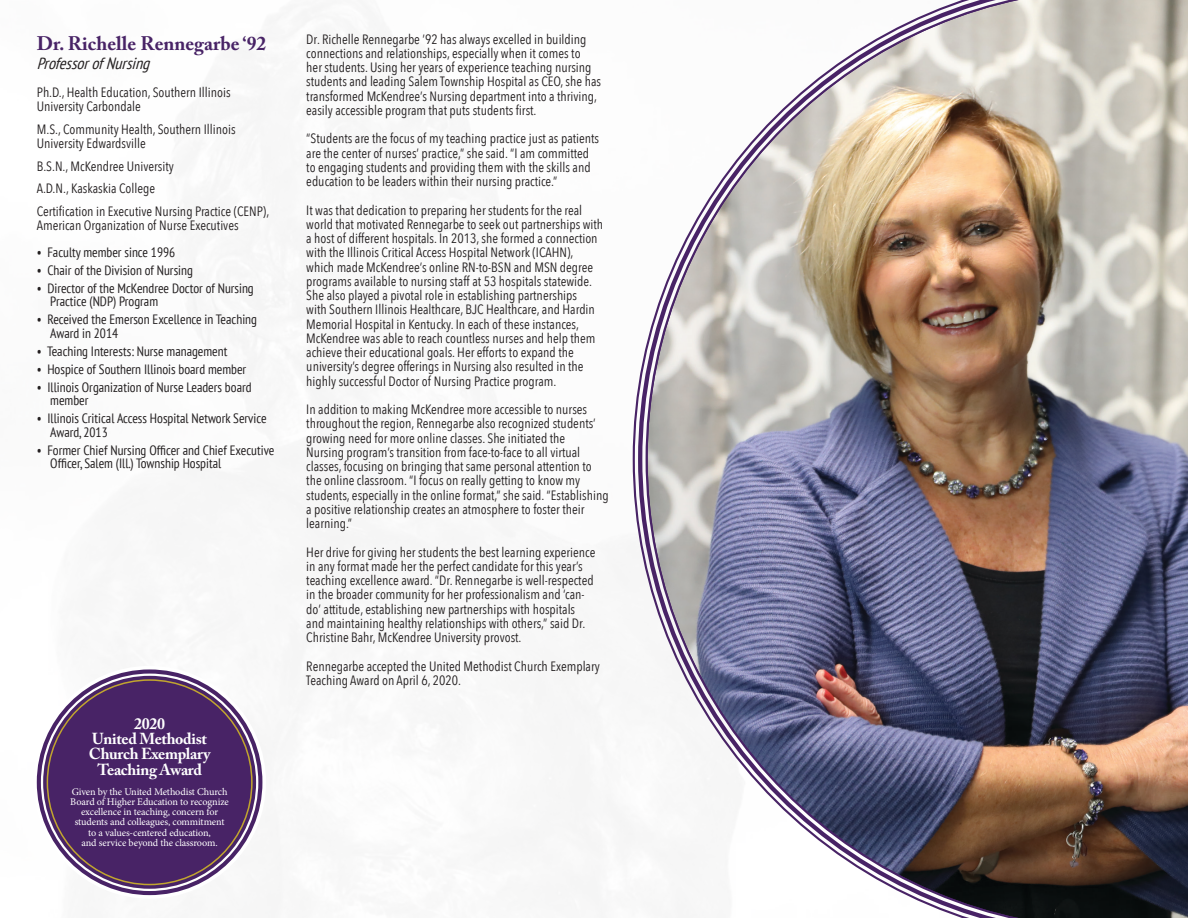
<style>
.page{position:relative;width:1188px;height:918px;background:#fff}
.page>*{position:absolute;margin:0;border:0;box-sizing:border-box;transform-origin:0 0}
.t1{font:700 19.5px "Adobe Caslon Pro";color:#482366}
.t2{font:italic condensed 16.2px "PT Sans";color:#231f20}
.t3{font:700 15.9px/15.3px "Adobe Caslon Pro";letter-spacing:-.02em;color:#fff;text-align:center}
.t4{font:13.5px/14.2px "Avenir Next Condensed";color:#231f20}
.t5{font:condensed 13.5px/13.5px "PT Sans";color:#231f20}
.t6{font:10.2px/10.2px "Minion Pro";letter-spacing:-.01em;color:#fff;text-align:center}
</style>
<div class="page">
<svg style="left:33px;top:666px;width:233px;height:233px"></svg>
<div style="left:43px;top:676px;width:213px;height:213px;background:#482366;border-radius:50%"></div>
<img style="left:644px;top:0;width:544px;height:918px">
<p class="t1" style="left:37px;top:32px;width:231px">Dr. Richelle Rennegarbe ‘92</p>
<p class="t2" style="left:37px;top:53px;width:119px">ProfessorofNursing</p>
<p class="t4" style="left:37px;top:85px;width:195px">Ph.D., Health Education, Southern Illinois<br>University Carbondale</p>
<p class="t4" style="left:37px;top:121px;width:200px">M.S., Community Health, Southern Illinois<br>University Edwardsville</p>
<p class="t4" style="left:37px;top:158px;width:139px">B.S.N., McKendree University</p>
<p class="t4" style="left:37px;top:181px;width:120px">A.D.N., Kaskaskia College</p>
<p class="t4" style="left:37px;top:203px;width:234px">Certification in Executive Nursing Practice (CENP),<br>American Organization of Nurse Executives</p>
<p class="t5" style="left:37px;top:245px;width:140px">• Faculty member since 1996</p>
<p class="t5" style="left:37px;top:263px;width:158px">• Chair of the Division of Nursing</p>
<p class="t5" style="left:50px;top:281px;width:205px;text-indent:-14px">• Director of the McKendree Doctor of Nursing<br>Practice (NDP) Program</p>
<p class="t5" style="left:50px;top:313px;width:208px;text-indent:-14px">• Received the Emerson Excellence in Teaching<br>Award in 2014</p>
<p class="t5" style="left:37px;top:344px;width:192px">• Teaching Interests: Nurse management</p>
<p class="t5" style="left:37px;top:362px;width:211px">• Hospice of Southern Illinois board member</p>
<p class="t5" style="left:50px;top:380px;width:203px;text-indent:-14px">• Illinois Organization of Nurse Leaders board member</p>
<p class="t5" style="left:50px;top:412px;width:218px;text-indent:-14px">• Illinois Critical Access Hospital Network Service<br>Award, 2013</p>
<p class="t5" style="left:50px;top:443px;width:226px;text-indent:-14px">• Former Chief Nursing Officer and Chief Executive<br>Officer, Salem (Ill.) Township Hospital</p>
<p class="t3" style="left:134px;top:716px;width:32px">2020</p>
<p class="t3" style="left:92px;top:731px;width:116px">United Methodist</p>
<p class="t3" style="left:89px;top:746px;width:123px">Church Exemplary<br>Teaching Award</p>
<p class="t6" style="left:70px;top:787px;width:160px">Given by the United Methodist Church Board of Higher Education to recognize excellence in teaching, concern for students and colleagues, commitment</p>
<p class="t6" style="left:88px;top:827px;width:124px">to a values-centered education,</p>
<p class="t6" style="left:82px;top:838px;width:138px">and service beyond the classroom.</p>
<p class="t4" style="left:306px;top:31px;width:296px">Dr. Richelle Rennegarbe ’92 has always excelled in building connections and relationships, especially when it comes to<br>her students. Using her years of experience teaching nursing students and leading Salem Township Hospital as CEO, she has transformed McKendree’s Nursing department into a thriving, easily accessible program that puts students first.</p>
<p class="t4" style="left:306px;top:131px;width:294px">“Students are the focus of my teaching practice just as patients are the center of nurses’ practice,” she said. “I am committed to engaging students and providing them with the skills and education to be leaders within their nursing practice.”</p>
<p class="t4" style="left:306px;top:202px;width:298px">It was that dedication to preparing her students for the real world that motivated Rennegarbe to seek out partnerships with a host of different hospitals. In 2013, she formed a connection with the Illinois Critical Access Hospital Network (ICAHN), which made McKendree’s online RN-to-BSN and MSN degree programs available to nursing staff at 53 hospitals statewide.<br>She also played a pivotal role in establishing partnerships<br>with Southern Illinois Healthcare, BJC Healthcare, and Hardin Memorial Hospital in Kentucky. In each of these instances, McKendree was able to reach countless nurses and help them achieve their educational goals. Her efforts to expand the university’s degree offerings in Nursing also resulted in the highly successful Doctor of Nursing Practice program.</p>
<p class="t4" style="left:306px;top:402px;width:304px">In addition to making McKendree more accessible to nurses throughout the region, Rennegarbe also recognized students’ growing need for more online classes. She initiated the<br>Nursing program’s transition from face-to-face to all virtual classes, focusing on bringing that same personal attention to the online classroom. “I focus on really getting to know my students, especially in the online format,” she said. “Establishing a positive relationship creates an atmosphere to foster their learning.”</p>
<p class="t4" style="left:306px;top:544px;width:291px">Her drive for giving her students the best learning experience in any format made her the perfect candidate for this year’s teaching excellence award. “Dr. Rennegarbe is well-respected in the broader community for her professionalism and ‘can&shy;do’ attitude, establishing new partnerships with hospitals and maintaining healthy relationships with others,” said Dr.<br>Christine Bahr, McKendree University provost.</p>
<p class="t4" style="left:306px;top:658px;width:295px">Rennegarbe accepted the United Methodist Church Exemplary<br>Teaching Award on April 6, 2020.</p>
</div>
